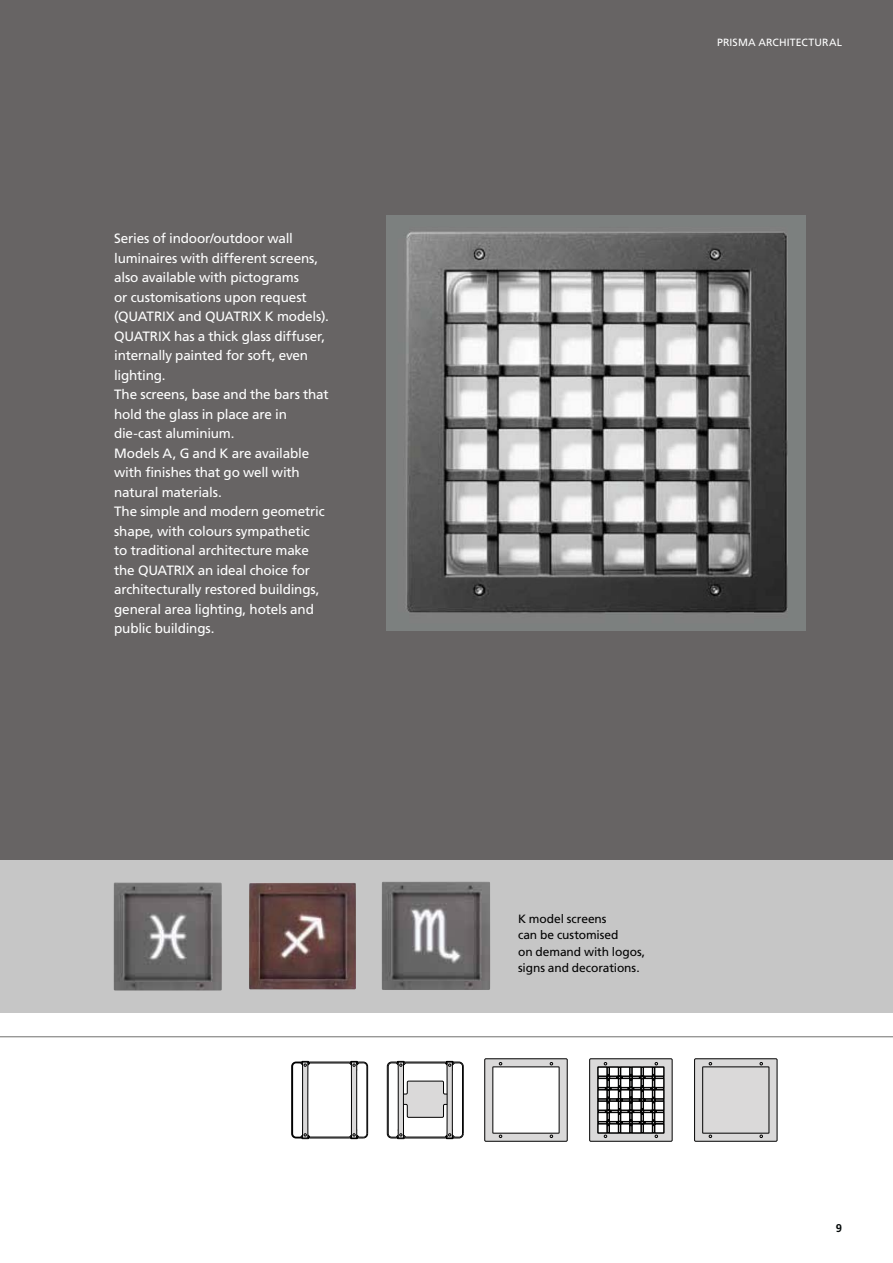
<style>
.page{position:relative;width:893px;height:1263px;background:#fff}
.page>*{position:absolute;margin:0;border:0;box-sizing:border-box;transform-origin:0 0}
.t1{font:13.5px/19.5px "Frutiger LT Std";letter-spacing:-.015em;color:#fff}
.t2{font:12px/16.5px "Frutiger LT Std";letter-spacing:-.005em;color:#020202}
.t3{font:700 11.25px "Frutiger LT Std";color:#040909}
.t4{font:10.5px "Frutiger LT Std";letter-spacing:.015em;color:#fff}
</style>
<div class="page">
<div style="left:0;top:860px;width:893px;height:153px;background:#c6c6c6"></div>
<div style="left:0;top:0;width:893px;height:860px;background:#676464"></div>
<img style="left:114px;top:882px;width:108px;height:109px">
<img style="left:382px;top:881px;width:108px;height:109px">
<img style="left:249px;top:883px;width:107px;height:106px">
<svg style="left:484px;top:1058px;width:84px;height:84px;background:#b0afaf"></svg>
<div style="left:493px;top:1067px;width:66px;height:66px;background:#fff"></div>
<div style="left:493px;top:1067px;width:66px;height:66px;border:1px solid #020202"></div>
<svg style="left:589px;top:1058px;width:84px;height:84px"></svg>
<svg style="left:694px;top:1058px;width:83px;height:84px;background:#b5b4b4"></svg>
<div style="left:703px;top:1067px;width:66px;height:66px;background:#dad9d9"></div>
<div style="left:702px;top:1067px;width:67px;height:66px;border:1px solid #020202"></div>
<img style="left:386px;top:216px;width:420px;height:414px">
<svg style="left:291px;top:1061px;width:173px;height:78px"></svg>
<hr style="left:0;top:1036px;width:893px;height:1px;background:#706f6e">
<p class="t1" style="left:114px;top:229px;width:216px">Series of indoor/outdoor wall luminaires with different screens, also available with pictograms<br>or customisations upon request (QUATRIX and QUATRIX K models).<br>QUATRIX has a thick glass diffuser, internally painted for soft, even lighting.<br>The screens, base and the bars that hold the glass in place are in die-cast aluminium.<br>Models A, G and K are available with finishes that go well with natural materials.<br>The simple and modern geometric shape, with colours sympathetic<br>to traditional architecture make the QUATRIX an ideal choice for architecturally restored buildings, general area lighting, hotels and public buildings.</p>
<p class="t4" style="left:717px;top:38px;width:126px">PRISMA ARCHITECTURAL</p>
<p class="t2" style="left:518px;top:911px;width:129px">K model screens<br>can be customised<br>on demand with logos, signs and decorations.</p>
<p class="t3" style="left:836px;top:1221px;width:8px">9</p>
</div>
